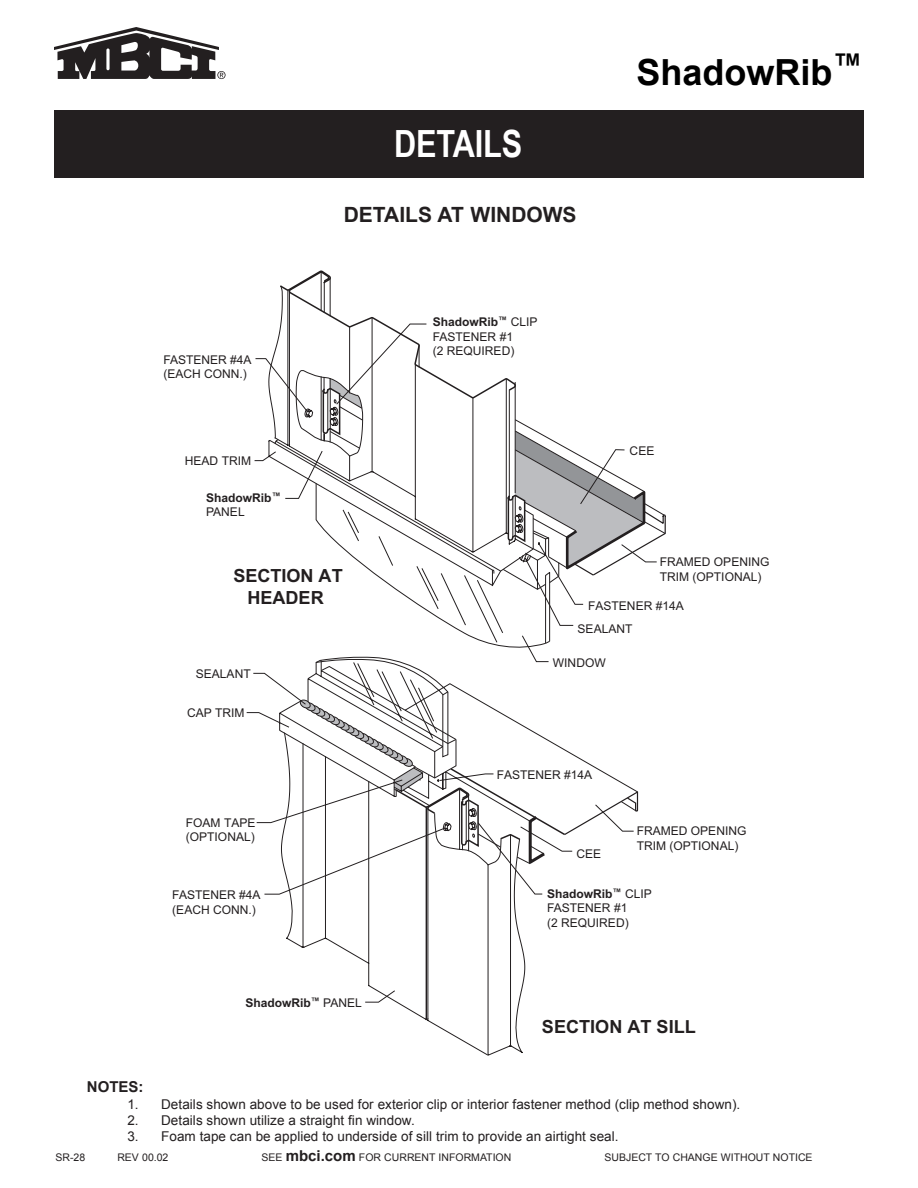
<style>
.page{position:relative;width:918px;height:1188px;background:#fff}
.page>*{position:absolute;margin:0;border:0;box-sizing:border-box;transform-origin:0 0}
.t1{font:700 37.5px "Arial Narrow";letter-spacing:-.005em;color:#fff}
.t2{font:700 36px "Arial";color:#000}
.t3{font:700 21px "Arial";color:#231f20}
.t4{font:700 18.15px/21.8px "Arial";letter-spacing:-.005em;color:#231f20;text-align:center}
.BODY____Heading{font:700 15px "Arial";color:#231f20}
.t5{font:13.5px "Arial";letter-spacing:.005em;color:#231f20}
.t6{font:12px/14.4px "Arial";color:#231f20}
.t7{font:700 12px/14.4px "Arial";color:#231f20}
.t8{font:10.5px "Arial";color:#231f20}
.s1{font-weight:400}
.s2{font-weight:700}
.s3{font-weight:700;font-size:15px}
</style>
<div class="page">
<div style="left:54px;top:110px;width:810px;height:67px;background:#231f20"></div>
<svg style="left:54px;top:27px;width:172px;height:52px"></svg>
<svg style="left:280px;top:270px;width:386px;height:375px"></svg>
<svg style="left:264px;top:323px;width:279px;height:572px"></svg>
<svg style="left:278px;top:691px;width:361px;height:365px"></svg>
<svg style="left:252px;top:672px;width:250px;height:194px"></svg>
<h1 class="t1" style="left:394px;top:115px;width:130px">DETAILS</h1>
<p class="t3" style="left:344px;top:201px;width:234px">DETAILS AT WINDOWS</p>
<h2 class="t2" style="left:637px;top:48px;width:227px">ShadowRib<sup>™</sup></h2>
<p class="t6" style="left:163px;top:353px;width:90px">FASTENER #4A (EACH CONN.)</p>
<p class="t6" style="left:185px;top:454px;width:68px">HEAD TRIM</p>
<p class="t7" style="left:206px;top:491px;width:76px">ShadowRib<sup>™<br></sup><span class="s1">PANEL</span></p>
<p class="t4" style="left:234px;top:565px;width:111px">SECTION AT<br>HEADER</p>
<p class="t6" style="left:433px;top:315px;width:106px"><span class="s2">ShadowRib</span><sup>™</sup> CLIP<br>FASTENER #1<br>(2 REQUIRED)</p>
<p class="t6" style="left:630px;top:444px;width:26px">CEE</p>
<p class="t6" style="left:660px;top:555px;width:111px">FRAMED OPENING<br>TRIM (OPTIONAL)</p>
<p class="t6" style="left:588px;top:599px;width:97px">FASTENER #14A</p>
<p class="t6" style="left:578px;top:621px;width:56px">SEALANT</p>
<p class="t6" style="left:196px;top:666px;width:56px">SEALANT</p>
<p class="t6" style="left:187px;top:706px;width:59px">CAP TRIM</p>
<p class="t6" style="left:553px;top:655px;width:54px">WINDOW</p>
<p class="t6" style="left:497px;top:767px;width:97px">FASTENER #14A</p>
<p class="t6" style="left:186px;top:816px;width:71px">FOAM TAPE (OPTIONAL)</p>
<p class="t6" style="left:637px;top:824px;width:111px">FRAMED OPENING<br>TRIM (OPTIONAL)</p>
<p class="t6" style="left:577px;top:847px;width:26px">CEE</p>
<p class="t6" style="left:172px;top:888px;width:90px">FASTENER #4A (EACH CONN.)</p>
<p class="t7" style="left:245px;top:996px;width:118px">ShadowRib<sup>™</sup> <span class="s1">PANEL</span></p>
<p class="t6" style="left:547px;top:887px;width:106px"><span class="s2">ShadowRib</span><sup>™</sup> CLIP<br>FASTENER #1<br>(2 REQUIRED)</p>
<p class="t4" style="left:542px;top:1017px;width:155px">SECTION AT SILL</p>
<p class="BODY____Heading" style="left:87px;top:1077px;width:58px">NOTES:</p>
<p class="t5" style="left:127px;top:1095px;width:614px">1. Details shown above to be used for exterior clip or interior fastener method (clip method shown).</p>
<p class="t5" style="left:127px;top:1111px;width:289px">2. Details shown utilize a straight fin window.</p>
<p class="t5" style="left:127px;top:1127px;width:493px">3. Foam tape can be applied to underside of sill trim to provide an airtight seal.</p>
<p class="t8" style="left:56px;top:1150px;width:31px">SR-28</p>
<p class="t8" style="left:117px;top:1150px;width:53px">REV 00.02</p>
<p class="t8" style="left:262px;top:1150px;width:251px">SEE <span class="s3">mbci.com</span> FOR CURRENT INFORMATION</p>
<p class="t8" style="left:605px;top:1150px;width:210px">SUBJECT TO CHANGE WITHOUT NOTICE</p>
</div>
